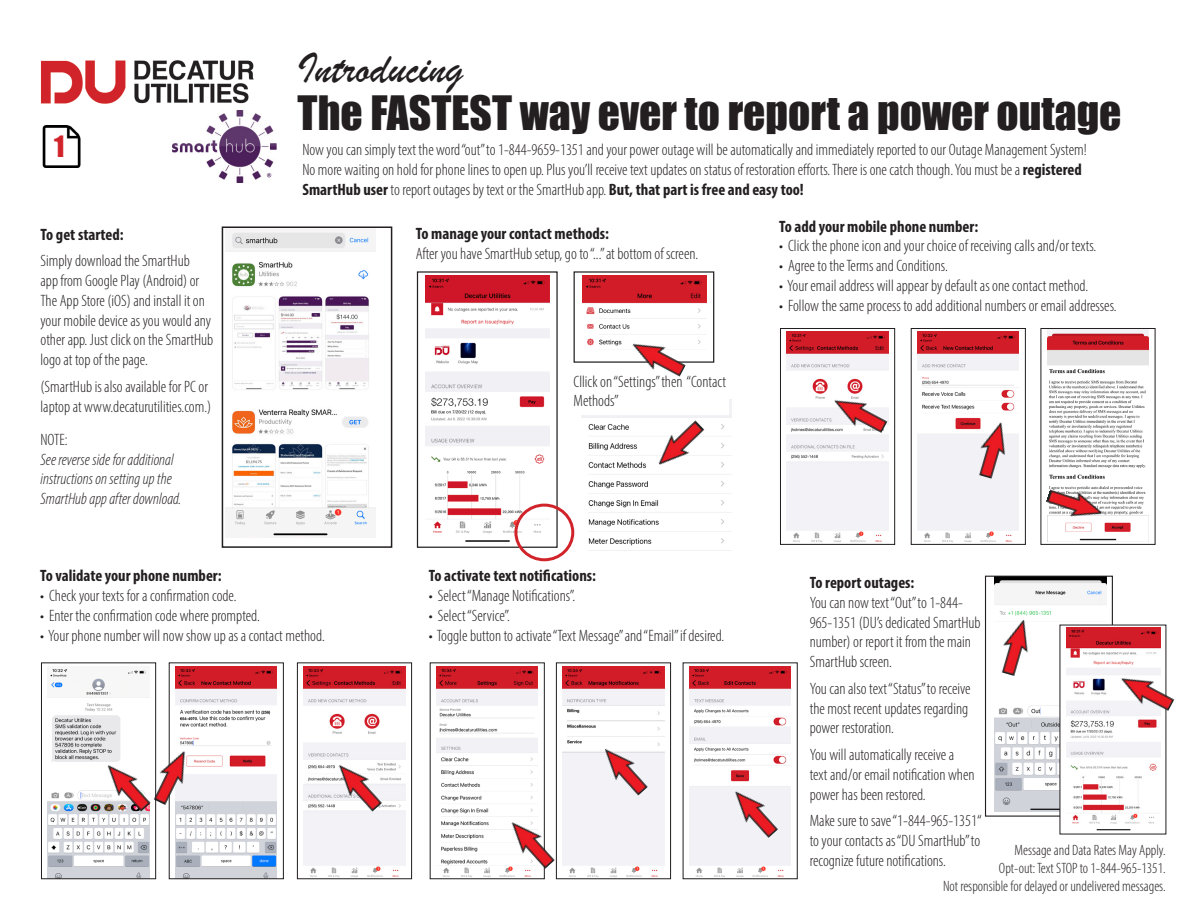
<style>
.page{position:relative;width:1188px;height:918px;background:#fff}
.page>*{position:absolute;margin:0;border:0;box-sizing:border-box;transform-origin:0 0}
.t1{font:45px "Brush Script";color:#231f20}
.t2{font:43.5px "Impact";color:#231f20}
.t3{font:27px "Impact";color:#d1232a}
.t4{font:300 condensed 16.5px/19.8px "Myriad Pro";color:#231f20}
.t5{font:700 condensed 16.5px "Myriad Pro";color:#231f20}
.t6{font:italic 300 condensed 16.5px/19.8px "Myriad Pro";color:#231f20}
.t7{font:300 condensed 15px "Myriad Pro";color:#231f20}
.s1{font-weight:700}
</style>
<div class="page">
<img style="left:40px;top:60px;width:214px;height:44px">
<img style="left:173px;top:110px;width:103px;height:72px">
<img style="left:225px;top:230px;width:150px;height:308px">
<div style="left:222px;top:226px;width:170px;height:322px;border:2px solid #231f20"></div>
<img style="left:582px;top:399px;width:150px;height:152px">
<img style="left:426px;top:275px;width:124px;height:268px">
<div style="left:417px;top:271px;width:141px;height:277px;border:1px solid #231f20"></div>
<img style="left:582px;top:275px;width:124px;height:71px">
<div style="left:574px;top:271px;width:140px;height:92px;border:1px solid #231f20"></div>
<div style="left:574px;top:374px;width:155px;height:41px;background:#fff"></div>
<svg style="left:786px;top:331px;width:103px;height:200px"></svg>
<img style="left:787px;top:332px;width:101px;height:211px">
<div style="left:780px;top:328px;width:115px;height:217px;border:1px solid #231f20"></div>
<img style="left:918px;top:332px;width:101px;height:211px">
<div style="left:911px;top:328px;width:115px;height:217px;border:1px solid #231f20"></div>
<img style="left:1047px;top:330px;width:102px;height:212px">
<div style="left:1040px;top:328px;width:116px;height:217px;border:1px solid #231f20"></div>
<img style="left:48px;top:668px;width:101px;height:209px">
<div style="left:41px;top:662px;width:115px;height:217px;border:1px solid #231f20"></div>
<img style="left:176px;top:666px;width:101px;height:211px">
<div style="left:169px;top:662px;width:115px;height:217px;border:1px solid #231f20"></div>
<img style="left:304px;top:666px;width:101px;height:211px">
<div style="left:297px;top:662px;width:115px;height:217px;border:1px solid #231f20"></div>
<img style="left:437px;top:666px;width:101px;height:211px">
<div style="left:430px;top:662px;width:115px;height:217px;border:1px solid #231f20"></div>
<img style="left:563px;top:666px;width:101px;height:211px">
<div style="left:556px;top:662px;width:115px;height:217px;border:1px solid #231f20"></div>
<img style="left:690px;top:666px;width:101px;height:211px">
<div style="left:683px;top:662px;width:115px;height:217px;border:1px solid #231f20"></div>
<img style="left:994px;top:578px;width:113px;height:233px">
<div style="left:985px;top:576px;width:128px;height:241px;border:1px solid #231f20"></div>
<div style="left:1060px;top:625px;width:106px;height:209px;background:#fff"></div>
<img style="left:1066px;top:627px;width:94px;height:204px">
<div style="left:514px;top:504px;width:60px;height:57px;border:3px solid #d1232a;border-radius:50%"></div>
<img style="left:625px;top:330px;width:65px;height:47px">
<img style="left:648px;top:415px;width:63px;height:61px">
<img style="left:827px;top:386px;width:62px;height:56px">
<img style="left:969px;top:418px;width:47px;height:63px">
<img style="left:1046px;top:479px;width:61px;height:49px">
<img style="left:96px;top:755px;width:61px;height:64px">
<img style="left:144px;top:744px;width:54px;height:65px">
<img style="left:327px;top:755px;width:62px;height:64px">
<img style="left:500px;top:812px;width:58px;height:64px">
<img style="left:593px;top:739px;width:62px;height:64px">
<img style="left:723px;top:781px;width:62px;height:64px">
<img style="left:994px;top:615px;width:45px;height:64px">
<img style="left:1114px;top:664px;width:61px;height:56px">
<img style="left:42px;top:125px;width:39px;height:43px">
<p class="t3" style="left:54px;top:126px;width:12px">1</p>
<p class="t5" style="left:40px;top:224px;width:85px">To get started:</p>
<p class="t4" style="left:40px;top:251px;width:174px">Simply download the SmartHub<br>app from Google Play (Android) or<br>The App Store (iOS) and install it on your mobile device as you would any other app. Just click on the SmartHub logo at top of the page.</p>
<p class="t4" style="left:40px;top:376px;width:172px">(SmartHub is also available for PC or laptop at www.decaturutilities.com.)</p>
<p class="t4" style="left:40px;top:429px;width:29px">NOTE:</p>
<p class="t6" style="left:40px;top:449px;width:142px">See reverse side for additional instructions on setting up the<br>SmartHub app after download.</p>
<p class="t1" style="left:298px;top:41px;width:167px">Introducing</p>
<p class="t2" style="left:298px;top:79px;width:825px">The FASTEST way ever to report a power outage</p>
<p class="t4" style="left:302px;top:140px;width:786px">Now you can simply text the word “out” to 1-844-9659-1351 and your power outage will be automatically and immediately reported to our Outage Management System!<br>No more waiting on hold for phone lines to open up. Plus you’ll receive text updates on status of restoration efforts. There is one catch though. You must be a <span class="s1">registered<br>SmartHub user</span> to report outages by text or the SmartHub app. <span class="s1">But, that part is free and easy too!</span></p>
<p class="t5" style="left:416px;top:224px;width:195px">To manage your contact methods:</p>
<p class="t4" style="left:416px;top:244px;width:284px">After you have SmartHub setup, go to “...” at bottom of screen.</p>
<p class="t5" style="left:779px;top:216px;width:201px">To add your mobile phone number:</p>
<p class="t4" style="left:779px;top:236px;width:319px">• Click the phone icon and your choice of receiving calls and/or texts.</p>
<p class="t4" style="left:779px;top:256px;width:170px">• Agree to the Terms and Conditions.</p>
<p class="t4" style="left:779px;top:276px;width:311px">• Your email address will appear by default as one contact method.</p>
<p class="t4" style="left:779px;top:295px;width:339px">• Follow the same process to add additional numbers or email addresses.</p>
<p class="t4" style="left:574px;top:371px;width:154px">Cllick on “Settings” then “Contact<br>Methods”</p>
<p class="t5" style="left:40px;top:566px;width:183px">To validate your phone number:</p>
<p class="t4" style="left:40px;top:586px;width:198px">• Check your texts for a confirmation code.</p>
<p class="t4" style="left:40px;top:606px;width:221px">• Enter the confirmation code where prompted.</p>
<p class="t4" style="left:40px;top:625px;width:286px">• Your phone number will now show up as a contact method.</p>
<p class="t5" style="left:429px;top:566px;width:169px">To activate text notifications:</p>
<p class="t4" style="left:429px;top:586px;width:148px">• Select “Manage Notifications”.</p>
<p class="t4" style="left:429px;top:606px;width:83px">• Select “Service”.</p>
<p class="t4" style="left:429px;top:625px;width:297px">• Toggle button to activate “Text Message” and “Email” if desired.</p>
<p class="t5" style="left:810px;top:572px;width:106px">To report outages:</p>
<p class="t4" style="left:810px;top:592px;width:172px">You can now text “Out” to 1-844-<br>965-1351 (DU’s dedicated SmartHub number) or report it from the main<br>SmartHub screen.</p>
<p class="t4" style="left:810px;top:678px;width:162px">You can also text “Status” to receive the most recent updates regarding power restoration.</p>
<p class="t4" style="left:810px;top:744px;width:166px">You will automatically receive a text and/or email notification when power has been restored.</p>
<p class="t4" style="left:810px;top:811px;width:174px;text-align:justify">Make sure to save “1-844-965-1351“ to your contacts as “DU SmartHub” to recognize future notifications.</p>
<p class="t7" style="left:1015px;top:841px;width:153px">Message and Data Rates May Apply.</p>
<p class="t7" style="left:999px;top:859px;width:168px">Opt-out: Text STOP to 1-844-965-1351.</p>
<p class="t7" style="left:943px;top:877px;width:224px">Not responsible for delayed or undelivered messages.</p>
</div>
